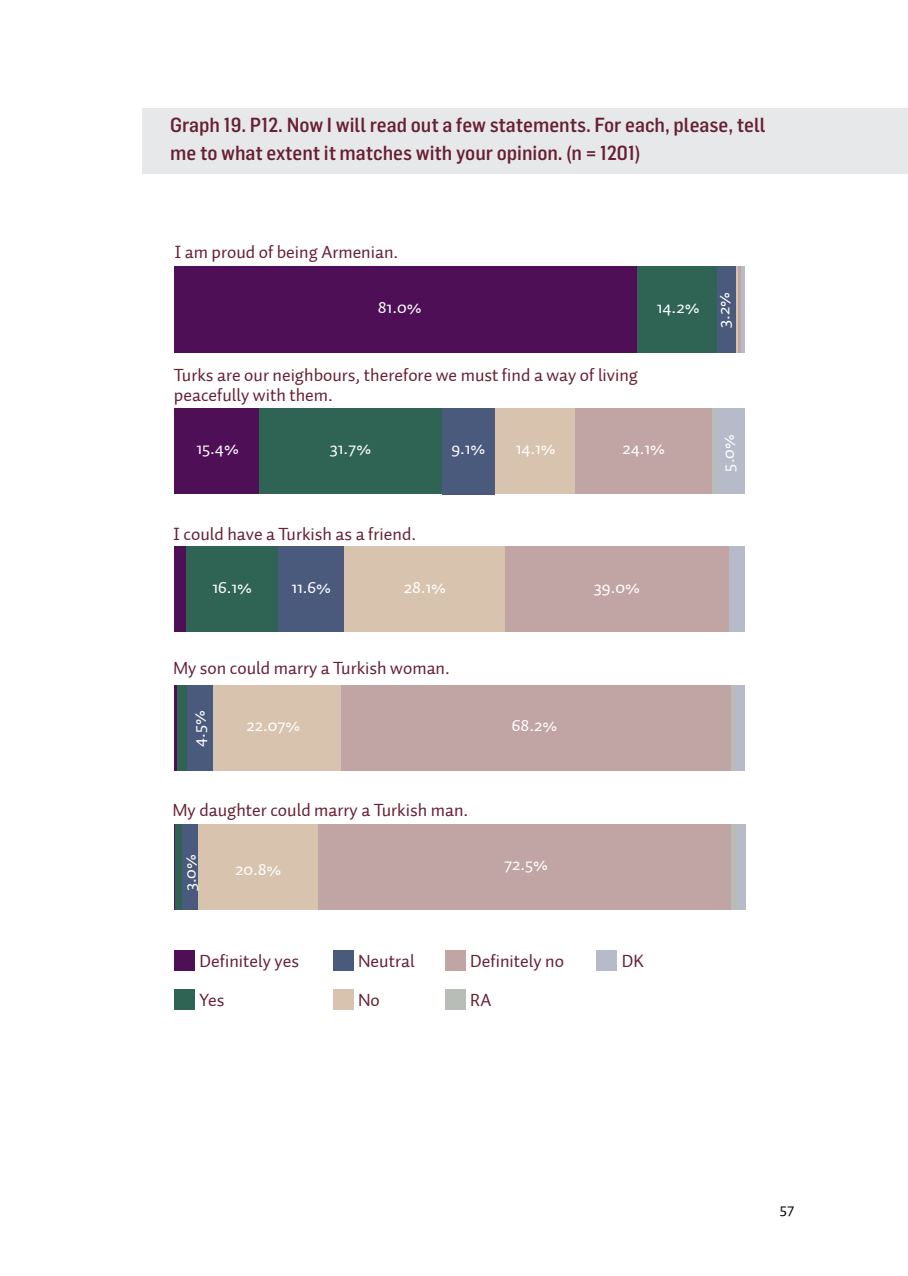
<style>
.page{position:relative;width:908px;height:1276px;background:#fff}
.page>*{position:absolute;margin:0;border:0;box-sizing:border-box;transform-origin:0 0}
.graphhead{font:500 20px/28px "Flama Semicondensed";color:#671f33}
.t1{font:18px/20px "Auto 2";color:#671f33}
.t2{font:18px "Auto 2";color:#fff}
.t3{font:16px "Auto 2 TR Regular";color:#000}
</style>
<div class="page">
<div style="left:142px;top:108px;width:765px;height:66px;background:#e2e3e4"></div>
<div style="left:174px;top:950px;width:21px;height:20px;background:#4e0f56"></div>
<div style="left:332px;top:950px;width:21px;height:20px;background:#4a5a7c"></div>
<div style="left:445px;top:950px;width:20px;height:20px;background:#c1a5a4"></div>
<div style="left:596px;top:950px;width:21px;height:20px;background:#b7bac9"></div>
<div style="left:174px;top:989px;width:21px;height:21px;background:#2f6454"></div>
<div style="left:332px;top:989px;width:21px;height:21px;background:#d8c3ae"></div>
<div style="left:445px;top:989px;width:20px;height:21px;background:#b8bdb7"></div>
<div style="left:174px;top:267px;width:462px;height:86px;background:#4e0f56"></div>
<div style="left:636px;top:267px;width:81px;height:86px;background:#2f6454"></div>
<hr style="left:735px;top:267px;width:2px;height:86px;background:#d8c3ae">
<hr style="left:737px;top:267px;width:3px;height:86px;background:#c1a5a4">
<svg style="left:740px;top:267px;width:4px;height:86px"></svg>
<div style="left:717px;top:267px;width:18px;height:86px;background:#4a5a7c"></div>
<div style="left:174px;top:546px;width:12px;height:86px;background:#4e0f56"></div>
<div style="left:186px;top:546px;width:92px;height:86px;background:#2f6454"></div>
<div style="left:278px;top:546px;width:66px;height:86px;background:#4a5a7c"></div>
<div style="left:345px;top:546px;width:159px;height:86px;background:#d8c3ae"></div>
<div style="left:505px;top:546px;width:223px;height:86px;background:#c1a5a4"></div>
<div style="left:728px;top:546px;width:16px;height:86px;background:#b7bac9"></div>
<div style="left:174px;top:408px;width:87px;height:86px;background:#4e0f56"></div>
<div style="left:259px;top:408px;width:183px;height:86px;background:#2f6454"></div>
<div style="left:494px;top:408px;width:80px;height:86px;background:#d8c3ae"></div>
<div style="left:574px;top:408px;width:138px;height:86px;background:#c1a5a4"></div>
<hr style="left:712px;top:408px;width:4px;height:86px;background:#b8bdb7">
<div style="left:716px;top:408px;width:28px;height:86px;background:#b7bac9"></div>
<div style="left:442px;top:408px;width:52px;height:86px;background:#4a5a7c"></div>
<div style="left:734px;top:685px;width:10px;height:86px;background:#b7bac9"></div>
<svg style="left:730px;top:685px;width:4px;height:86px"></svg>
<div style="left:341px;top:685px;width:389px;height:86px;background:#c1a5a4"></div>
<div style="left:212px;top:685px;width:129px;height:86px;background:#d8c3ae"></div>
<div style="left:176px;top:685px;width:10px;height:86px;background:#2f6454"></div>
<hr style="left:174px;top:685px;width:2px;height:86px;background:#4e0f56">
<div style="left:186px;top:685px;width:26px;height:86px;background:#4a5a7c"></div>
<hr style="left:174px;top:823px;width:2px;height:86px;background:#4e0f56">
<div style="left:176px;top:823px;width:6px;height:86px;background:#2f6454"></div>
<div style="left:182px;top:823px;width:16px;height:86px;background:#4a5a7c"></div>
<div style="left:198px;top:823px;width:120px;height:86px;background:#d8c3ae"></div>
<div style="left:318px;top:823px;width:413px;height:86px;background:#c1a5a4"></div>
<div style="left:731px;top:823px;width:6px;height:86px;background:#b8bdb7"></div>
<div style="left:737px;top:823px;width:8px;height:86px;background:#b7bac9"></div>
<p class="graphhead" style="left:170px;top:110px;width:596px">Graph 19. P12. Now I will read out a few statements. For each, please, tell me to what extent it matches with your opinion. (n = 1201)</p>
<p class="t1" style="left:174px;top:242px;width:225px">I am proud of being Armenian.</p>
<p class="t2" style="left:377px;top:296px;width:45px">81.0%</p>
<p class="t2" style="left:656px;top:296px;width:44px">14.2%</p>
<p class="t2" style="left:712px;top:328px;width:37px;rotate:-90deg">3.2%</p>
<p class="t1" style="left:174px;top:365px;width:465px">Turks are our neighbours, therefore we must find a way of living peacefully with them.</p>
<p class="t2" style="left:196px;top:437px;width:44px">15.4%</p>
<p class="t2" style="left:330px;top:437px;width:43px">31.7%</p>
<p class="t2" style="left:451px;top:437px;width:35px">9.1%</p>
<p class="t2" style="left:515px;top:437px;width:41px">14.1%</p>
<p class="t2" style="left:622px;top:437px;width:44px">24.1%</p>
<p class="t2" style="left:716px;top:471px;width:39px;rotate:-90deg">5.0%</p>
<p class="t1" style="left:173px;top:524px;width:244px">I could have a Turkish as a friend.</p>
<p class="t2" style="left:212px;top:575px;width:41px">16.1%</p>
<p class="t2" style="left:291px;top:575px;width:41px">11.6%</p>
<p class="t2" style="left:403px;top:575px;width:44px">28.1%</p>
<p class="t2" style="left:593px;top:575px;width:47px">39.0%</p>
<p class="t1" style="left:173px;top:658px;width:278px">My son could marry a Turkish woman.</p>
<p class="t2" style="left:187px;top:746px;width:38px;rotate:-90deg">4.5%</p>
<p class="t2" style="left:246px;top:714px;width:55px">22.07%</p>
<p class="t2" style="left:511px;top:714px;width:47px">68.2%</p>
<p class="t1" style="left:172px;top:800px;width:297px">My daughter could marry a Turkish man.</p>
<p class="t2" style="left:178px;top:891px;width:39px;rotate:-90deg">3.0%</p>
<p class="t2" style="left:235px;top:858px;width:48px">20.8%</p>
<p class="t2" style="left:504px;top:853px;width:46px">72.5%</p>
<p class="t1" style="left:199px;top:951px;width:101px">Definitely yes</p>
<p class="t1" style="left:358px;top:951px;width:58px">Neutral</p>
<p class="t1" style="left:470px;top:951px;width:95px">Definitely no</p>
<p class="t1" style="left:621px;top:951px;width:23px">DK</p>
<p class="t1" style="left:199px;top:990px;width:26px">Yes</p>
<p class="t1" style="left:358px;top:990px;width:23px">No</p>
<p class="t1" style="left:470px;top:990px;width:23px">RA</p>
<p class="t3" style="left:779px;top:1198px;width:16px">57</p>
</div>
